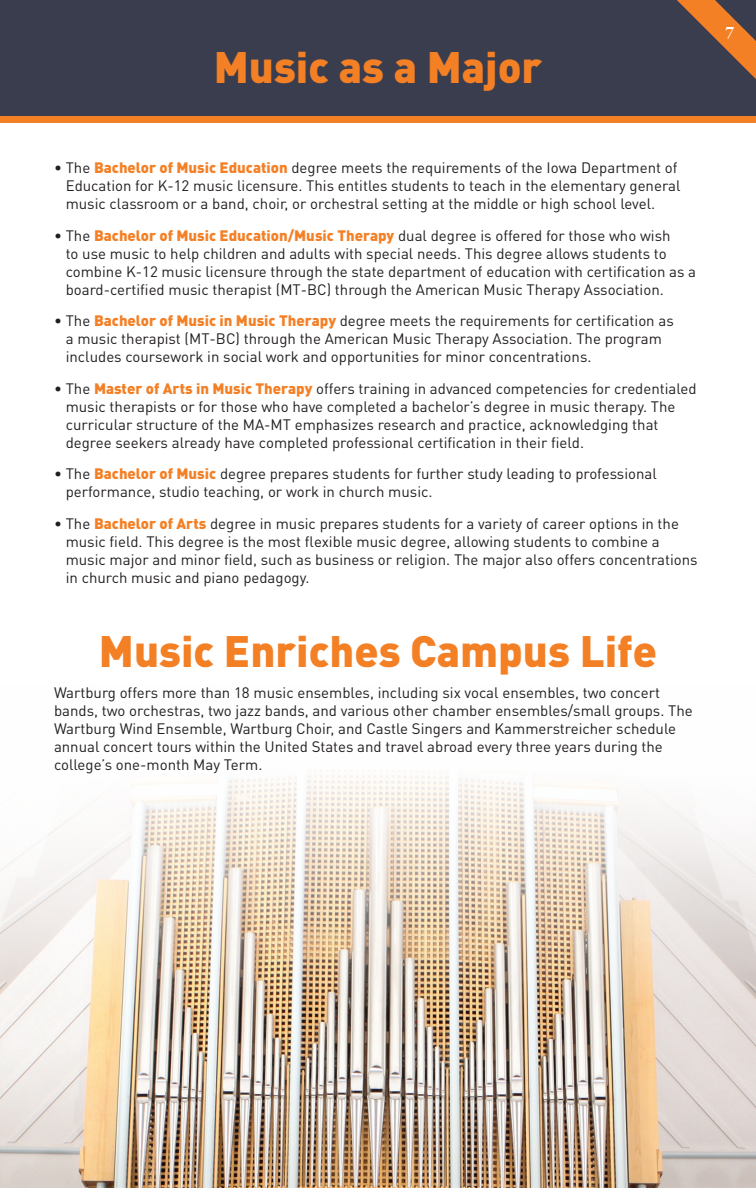
<style>
.page{position:relative;width:756px;height:1188px;background:#fff}
.page>*{position:absolute;margin:0;border:0;box-sizing:border-box;transform-origin:0 0}
.headers{font:900 43.5px "DINOT";color:#f48026}
.Centered_Section_of{font:700 18px "Garamond Premr Pro";color:#fff}
.t1{font:15px/18px "DINOT";color:#231f20}
.s1{font-weight:900;color:#f48026}
</style>
<div class="page">
<div style="left:0;top:0;width:756px;height:117px;background:#3a3d4e"></div>
<img style="left:0;top:775px;width:756px;height:413px">
<div style="left:0;top:117px;width:756px;height:6px;background:#f48026"></div>
<svg style="left:677px;top:0;width:79px;height:79px"></svg>
<p class="headers" style="left:214px;top:38px;width:330px">Music as a Major</p>
<p class="Centered_Section_of" style="left:725px;top:21px;width:11px">7</p>
<p class="t1" style="left:66px;top:159px;width:616px;text-indent:-12px">• The <span class="s1">Bachelor of Music Education</span> degree meets the requirements of the Iowa Department of<br>Education for K-12 music licensure. This entitles students to teach in the elementary general music classroom or a band, choir, or orchestral setting at the middle or high school level.</p>
<p class="t1" style="left:66px;top:226px;width:632px;text-indent:-12px">• The <span class="s1">Bachelor of Music Education/Music Therapy</span> dual degree is offered for those who wish<br>to use music to help children and adults with special needs. This degree allows students to combine K-12 music licensure through the state department of education with certification as a board-certified music therapist (MT-BC) through the American Music Therapy Association.</p>
<p class="t1" style="left:66px;top:312px;width:610px;text-indent:-12px">• The <span class="s1">Bachelor of Music in Music Therapy</span> degree meets the requirements for certification as a music therapist (MT-BC) through the American Music Therapy Association. The program includes coursework in social work and opportunities for minor concentrations.</p>
<p class="t1" style="left:66px;top:379px;width:633px;text-indent:-12px">• The <span class="s1">Master of Arts in Music Therapy</span> offers training in advanced competencies for credentialed music therapists or for those who have completed a bachelor’s degree in music therapy. The curricular structure of the MA-MT emphasizes research and practice, acknowledging that degree seekers already have completed professional certification in their field.</p>
<p class="t1" style="left:66px;top:465px;width:593px;text-indent:-12px">• The <span class="s1">Bachelor of Music</span> degree prepares students for further study leading to professional performance, studio teaching, or work in church music.</p>
<p class="t1" style="left:66px;top:514px;width:633px;text-indent:-12px">• The <span class="s1">Bachelor of Arts</span> degree in music prepares students for a variety of career options in the music field. This degree is the most flexible music degree, allowing students to combine a music major and minor field, such as business or religion. The major also offers concentrations in church music and piano pedagogy.</p>
<p class="headers" style="left:99px;top:622px;width:560px">Music Enriches Campus Life</p>
<p class="t1" style="left:54px;top:683px;width:640px">Wartburg offers more than 18 music ensembles, including six vocal ensembles, two concert bands, two orchestras, two jazz bands, and various other chamber ensembles/small groups. The Wartburg Wind Ensemble, Wartburg Choir, and Castle Singers and Kammerstreicher schedule annual concert tours within the United States and travel abroad every three years during the college’s one-month May Term.</p>
</div>
